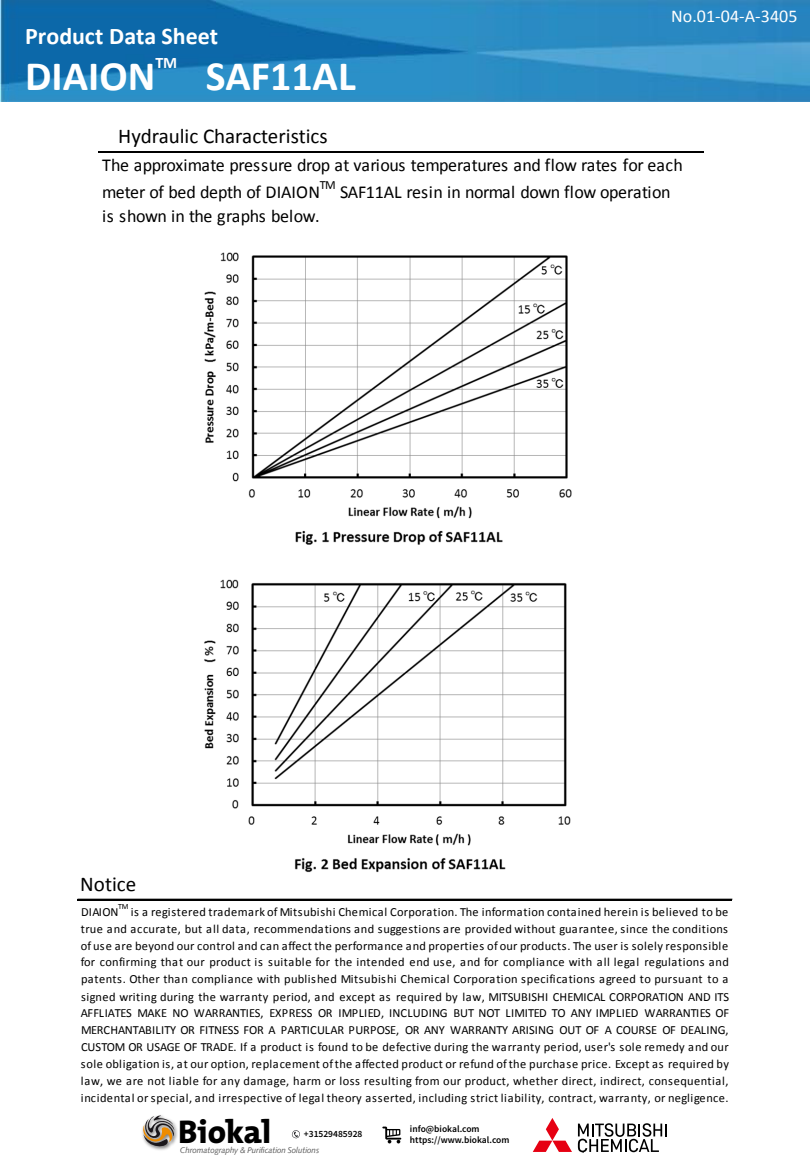
<style>
.page{position:relative;width:810px;height:1170px;background:#fff}
.page>*{position:absolute;margin:0;border:0;box-sizing:border-box;transform-origin:0 0}
.t1{font:700 42px "Calibri";color:#fff}
.t2{font:800 33px "The Mix";color:#000}
.t3{font:700 24px "Calibri";color:#fff}
.t4{font:21px "Calibri";color:#000}
.t5{font:18.3px/27.3px "Calibri";letter-spacing:-.02em;color:#000}
.t6{font:18px "Calibri";letter-spacing:.005em;color:#fff}
.t7{font:700 16.05px "Calibri";color:#fff}
.t8{font:12.6px "Calibri";color:#000}
.t9{font:12.45px/17px "Calibri";letter-spacing:.025em;color:#000;text-align:justify}
.t10{font:600 9.45px/11.4px "Source Sans Pro";color:#000}
.t11{font:italic 8.25px "Symphony CG";color:#595959}
.t12{font:7.95px "Calibri";color:#000}
</style>
<div class="page">
<img style="left:0;top:0;width:810px;height:101px">
<img style="left:204px;top:252px;width:368px;height:293px">
<img style="left:204px;top:579px;width:367px;height:294px">
<hr style="left:78px;top:899px;width:654px;height:1px;background:#000">
<hr style="left:99px;top:151px;width:605px;height:1px;background:#000">
<img style="left:155px;top:1124px;width:23px;height:26px">
<svg style="left:142px;top:1115px;width:33px;height:34px"></svg>
<svg style="left:533px;top:1118px;width:39px;height:34px"></svg>
<svg style="left:578px;top:1123px;width:89px;height:29px"></svg>
<svg style="left:382px;top:1126px;width:19px;height:17px"></svg>
<svg style="left:292px;top:1130px;width:8px;height:8px"></svg>
<h3 class="t3" style="left:25px;top:26px;width:195px">Product Data Sheet</h3>
<h1 class="t1" style="left:25px;top:58px;width:132px">DIAION</h1>
<p class="t7" style="left:155px;top:56px;width:23px">TM</p>
<h1 class="t1" style="left:206px;top:58px;width:152px">SAF11AL</h1>
<h3 class="t4" style="left:118px;top:127px;width:211px">Hydraulic Characteristics</h3>
<h3 class="t6" style="left:671px;top:9px;width:128px">No.01-04-A-3405</h3>
<h3 class="t5" style="left:102px;top:153px;width:582px">The approximate pressure drop at various temperatures and flow rates for each meter of bed depth of DIAION</h3>
<p class="t8" style="left:320px;top:180px;width:18px">TM</p>
<h3 class="t5" style="left:340px;top:180px;width:332px">SAF11AL resin in normal down flow operation</h3>
<h3 class="t5" style="left:102px;top:204px;width:219px">is shown in the graphs below.</h3>
<h3 class="t4" style="left:80px;top:875px;width:58px">Notice</h3>
<p class="t9" style="left:81px;top:904px;width:39px">DIAION</p>
<p class="t12" style="left:118px;top:903px;width:12px">TM</p>
<p class="t9" style="left:81px;top:904px;width:650px;text-indent:50px">is a registered trademark of Mitsubishi Chemical Corporation. The information contained herein is believed to be true and accurate, but all data, recommendations and suggestions are provided without guarantee, since the conditions of use are beyond our control and can affect the performance and properties of our products. The user is solely responsible for confirming that our product is suitable for the intended end use, and for compliance with all legal regulations and patents. Other than compliance with published Mitsubishi Chemical Corporation specifications agreed to pursuant to a signed writing during the warranty period, and except as required by law, MITSUBISHI CHEMICAL CORPORATION AND ITS AFFLIATES MAKE NO WARRANTIES, EXPRESS OR IMPLIED, INCLUDING BUT NOT LIMITED TO ANY IMPLIED WARRANTIES OF MERCHANTABILITY OR FITNESS FOR A PARTICULAR PURPOSE, OR ANY WARRANTY ARISING OUT OF A COURSE OF DEALING, CUSTOM OR USAGE OF TRADE. If a product is found to be defective during the warranty period, user's sole remedy and our sole obligation is, at our option, replacement ofthe affected product or refund ofthe purchase price. Except as required by law, we are not liable for any damage, harm or loss resulting from our product, whether direct, indirect, consequential, incidental or special, and irrespective of legal theory asserted, including strict liability, contract, warranty, or negligence.</p>
<h2 class="t2" style="left:178px;top:1104px;width:95px">Biokal</h2>
<p class="t10" style="left:410px;top:1123px;width:101px">info@biokal.com https://www.biokal.com</p>
<p class="t10" style="left:304px;top:1128px;width:60px">+31529485928</p>
<p class="t11" style="left:180px;top:1145px;width:140px">Chromatography &amp; Purification Solutions</p>
</div>
